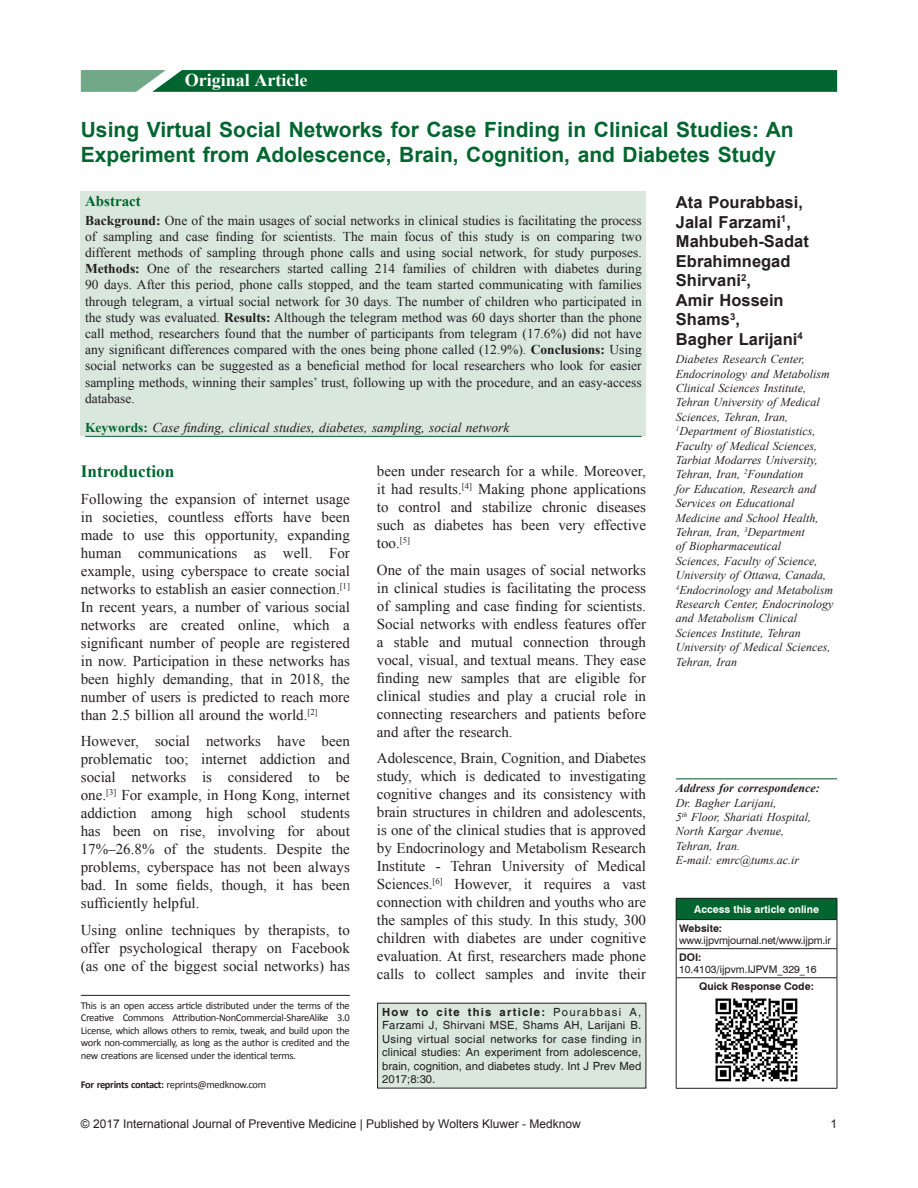
<style>
.page{position:relative;width:918px;height:1188px;background:#fff}
.page>*{position:absolute;margin:0;border:0;box-sizing:border-box;transform-origin:0 0}
.AT{font:700 21px/25.2px "Arial";color:#00652e}
.AH{font:700 18px "Times New Roman";color:#fff}
.t1{font:700 17.25px "Times New Roman";color:#00652e}
.AU{font:700 16.5px/19.5px "Arial";color:#231f20}
.TX{font:15px/18px "Times New Roman";color:#231f20;text-align:justify}
.ABSH{font:700 15px "Times New Roman";color:#00652e}
.ABS{font:13.5px/16.2px "Times New Roman";color:#231f20;text-align:justify}
.KWD{font:italic 13.5px "Times New Roman";color:#231f20}
.AFF{font:italic 12px/14.4px "Times New Roman";color:#231f20}
.ADD{font:italic 12px/14.4px "Times New Roman";color:#231f20}
.t2{font:12px "Arial";color:#231f20}
.HTC{font:11.25px/13.5px "Helvetica";color:#231f20;text-align:justify}
.TX-2{font:10.5px/12.6px "Calibri";letter-spacing:-.03em;color:#231f20;text-align:justify}
.Website{font:10.5px/12.6px "Swiss 721 BT";letter-spacing:-.015em;color:#231f20}
.DOI{font:10.5px/12.6px "Swiss 721 BT";color:#231f20}
.ATAO{font:700 10.5px "Swiss 721 BT";color:#fff}
.QRC{font:700 10.5px "Swiss 721 BT";color:#231f20}
.s1{font-weight:700}
.s2{font-weight:700;font-style:normal;color:#00652e}
</style>
<div class="page">
<hr style="left:676px;top:778px;width:161px;height:1px;background:#00652e">
<div style="left:676px;top:898px;width:161px;height:22px;background:#00652e"></div>
<hr style="left:676px;top:919px;width:161px;height:1px;background:#231f20">
<hr style="left:676px;top:948px;width:161px;height:1px;background:#231f20">
<hr style="left:676px;top:977px;width:161px;height:1px;background:#231f20">
<hr style="left:676px;top:898px;width:161px;height:1px;background:#231f20">
<svg style="left:676px;top:899px;width:1px;height:79px"></svg>
<svg style="left:837px;top:899px;width:1px;height:79px"></svg>
<hr style="left:676px;top:978px;width:1px;height:110px;background:#231f20">
<hr style="left:837px;top:978px;width:1px;height:110px;background:#231f20">
<hr style="left:676px;top:1088px;width:161px;height:1px;background:#231f20">
<img style="left:715px;top:998px;width:83px;height:84px">
<div style="left:81px;top:192px;width:565px;height:244px;background:#d9e7dd"></div>
<hr style="left:85px;top:436px;width:557px;height:1px;background:#00652e">
<svg style="left:81px;top:70px;width:756px;height:22px;background:#126f3c"></svg>
<div style="left:378px;top:1003px;width:268px;height:85px;background:#d9e7dd"></div>
<hr style="left:81px;top:995px;width:269px;height:1px;background:#231f20">
<p class="AH" style="left:185px;top:67px;width:124px">Original Article</p>
<p class="AT" style="left:81px;top:118px;width:714px">Using Virtual Social Networks for Case Finding in Clinical Studies: An<br>Experiment from Adolescence, Brain, Cognition, and Diabetes Study</p>
<p class="ABSH" style="left:85px;top:190px;width:57px">Abstract</p>
<p class="ABS" style="left:85px;top:212px;width:558px"><span class="s1">Background:</span> One of the main usages of social networks in clinical studies is facilitating the process of sampling and case finding for scientists. The main focus of this study is on comparing two different methods of sampling through phone calls and using social network, for study purposes.<br><span class="s1">Methods:</span> One of the researchers started calling 214 families of children with diabetes during 90 days. After this period, phone calls stopped, and the team started communicating with families through telegram, a virtual social network for 30 days. The number of children who participated in the study was evaluated. <span class="s1">Results:</span> Although the telegram method was 60 days shorter than the phone call method, researchers found that the number of participants from telegram (17.6%) did not have any significant differences compared with the ones being phone called (12.9%). <span class="s1">Conclusions:</span> Using social networks can be suggested as a beneficial method for local researchers who look for easier sampling methods, winning their samples’ trust, following up with the procedure, and an easy‑access database.</p>
<p class="KWD" style="left:85px;top:418px;width:426px"><span class="s2">Keywords:</span> Case finding, clinical studies, diabetes, sampling, social network</p>
<h1 class="t1" style="left:81px;top:459px;width:95px">Introduction</h1>
<p class="TX" style="left:81px;top:489px;width:271px">Following the expansion of internet usage in societies, countless efforts have been made to use this opportunity, expanding human communications as well. For example, using cyberspace to create social networks to establish an easier connection.<sup>[1] </sup>In recent years, a number of various social networks are created online, which a significant number of people are registered in now. Participation in these networks has been highly demanding, that in 2018, the number of users is predicted to reach more than 2.5 billion all around the world.<sup>[2]</sup></p>
<p class="TX" style="left:81px;top:732px;width:271px">However, social networks have been problematic too; internet addiction and social networks is considered to be one.<sup>[3]</sup> For example, in Hong Kong, internet addiction among high school students has been on rise, involving for about 17%–26.8% of the students. Despite the problems, cyberspace has not been always bad. In some fields, though, it has been sufficiently helpful.</p>
<p class="TX" style="left:81px;top:920px;width:271px">Using online techniques by therapists, to offer psychological therapy on Facebook (as one of the biggest social networks) has</p>
<p class="TX-2" style="left:81px;top:998px;width:271px">This is an open access article distributed under the terms of the Creative Commons Attribution-NonCommercial-ShareAlike 3.0<br>License, which allows others to remix, tweak, and build upon the work non-commercially, as long as the author is credited and the new creations are licensed under the identical terms.</p>
<p class="TX-2" style="left:81px;top:1078px;width:187px"><span class="s1">For reprints contact:</span> reprints@medknow.com</p>
<p class="TX" style="left:377px;top:462px;width:271px">been under research for a while. Moreover, it had results.<sup>[4]</sup> Making phone applications to control and stabilize chronic diseases such as diabetes has been very effective too.<sup>[5]</sup></p>
<p class="TX" style="left:377px;top:560px;width:271px">One of the main usages of social networks in clinical studies is facilitating the process of sampling and case finding for scientists.<br>Social networks with endless features offer a stable and mutual connection through vocal, visual, and textual means. They ease finding new samples that are eligible for clinical studies and play a crucial role in connecting researchers and patients before and after the research.</p>
<p class="TX" style="left:377px;top:749px;width:271px">Adolescence, Brain, Cognition, and Diabetes study, which is dedicated to investigating cognitive changes and its consistency with brain structures in children and adolescents, is one of the clinical studies that is approved by Endocrinology and Metabolism Research Institute ‑ Tehran University of Medical Sciences.<sup>[6]</sup> However, it requires a vast connection with children and youths who are the samples of this study. In this study, 300 children with diabetes are under cognitive evaluation. At first, researchers made phone calls to collect samples and invite their</p>
<p class="HTC" style="left:382px;top:1006px;width:261px"><span class="s1">How to cite this article:</span> Pourabbasi A, Farzami J, Shirvani MSE, Shams AH, Larijani B.<br>Using virtual social networks for case finding in clinical studies: An experiment from adolescence, brain, cognition, and diabetes study. Int J Prev Med 2017;8:30.</p>
<p class="AU" style="left:676px;top:193px;width:134px">Ata Pourabbasi,<br>Jalal Farzami<sup>1</sup>,<br>Mahbubeh-Sadat<br>Ebrahimnegad<br>Shirvani<sup>2</sup>,<br>Amir Hossein<br>Shams<sup>3</sup>,<br>Bagher Larijani<sup>4</sup></p>
<p class="AFF" style="left:676px;top:352px;width:159px">Diabetes Research Center,<br>Endocrinology and Metabolism<br>Clinical Sciences Institute,<br>Tehran University of Medical<br>Sciences, Tehran, Iran,<br><sup>1</sup>Department of Biostatistics,<br>Faculty of Medical Sciences,<br>Tarbiat Modarres University,<br>Tehran, Iran, <sup>2</sup>Foundation<br>for Education, Research and<br>Services on Educational<br>Medicine and School Health,<br>Tehran, Iran, <sup>3</sup>Department<br>of Biopharmaceutical<br>Sciences, Faculty of Science,<br>University of Ottawa, Canada,<br><sup>4</sup>Endocrinology and Metabolism<br>Research Center, Endocrinology and Metabolism Clinical<br>Sciences Institute, Tehran<br>University of Medical Sciences,<br>Tehran, Iran</p>
<p class="ADD" style="left:676px;top:781px;width:145px"><span class="s1">Address for correspondence:<br></span>Dr. Bagher Larijani,<br>5<sup>th</sup> Floor, Shariati Hospital,<br>North Kargar Avenue,<br>Tehran, Iran.<br>E-mail: emrc@tums.ac.ir</p>
<p class="ATAO" style="left:694px;top:902px;width:126px">Access this article online</p>
<p class="Website" style="left:679px;top:922px;width:153px"><span class="s1">Website: </span>www.ijpvmjournal.net/www.ijpm.ir</p>
<p class="DOI" style="left:679px;top:951px;width:139px"><span class="s1">DOI:<br></span>10.4103/ijpvm.IJPVM_329_16</p>
<p class="QRC" style="left:699px;top:979px;width:116px">Quick Response Code:</p>
<p class="t2" style="left:81px;top:1116px;width:501px">© 2017 International Journal of Preventive Medicine | Published by Wolters Kluwer - Medknow</p>
<p class="t2" style="left:830px;top:1116px;width:8px">1</p>
</div>
